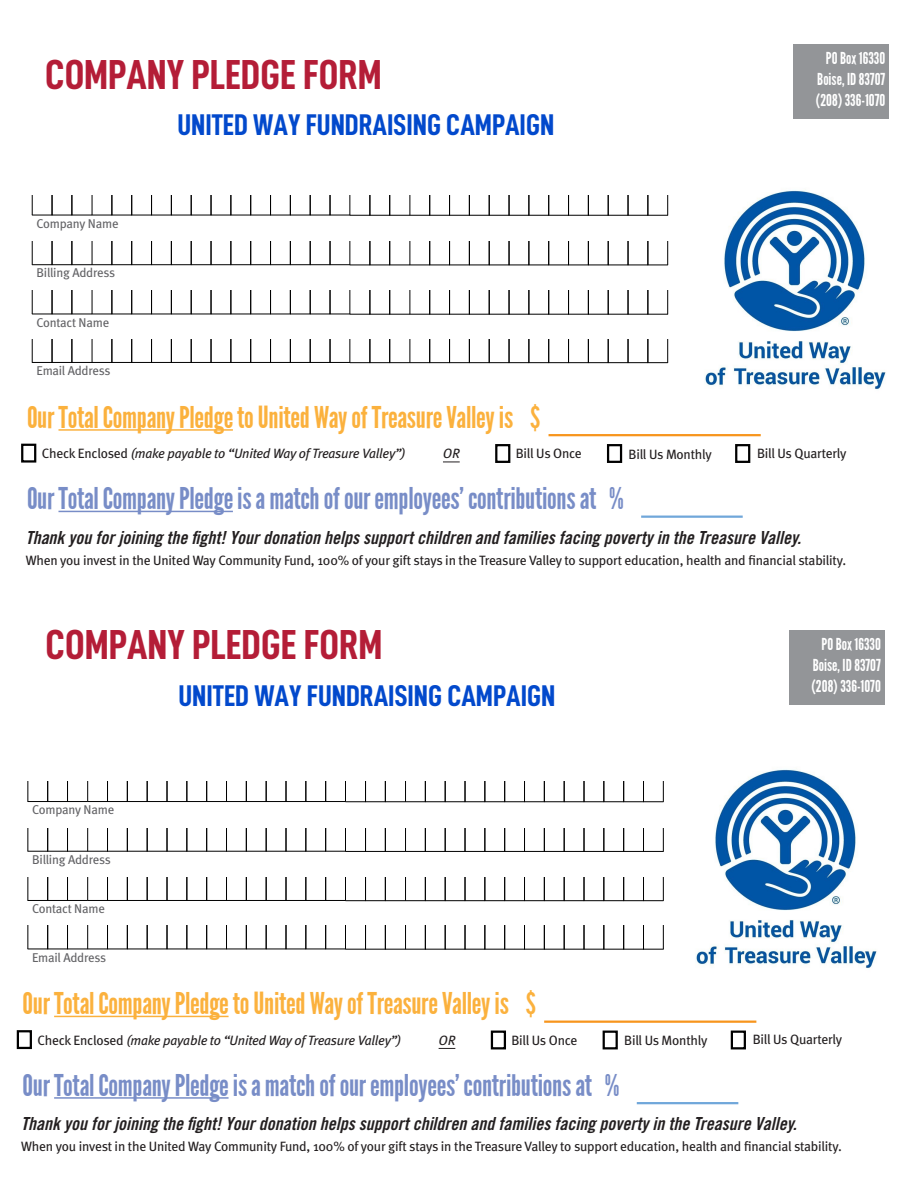
<style>
.page{position:relative;width:918px;height:1188px;background:#fff}
.page>*{position:absolute;margin:0;border:0;box-sizing:border-box;transform-origin:0 0}
.t1{font:42px "D DIN Condensed Bold";color:#b41d37}
.t2{font:30px "League Gothic";letter-spacing:-.01em;color:#788dc7}
.t3{font:30px "League Gothic";letter-spacing:-.01em;color:#fbb13d}
.t4{font:30px "D DIN Condensed Bold";color:#0249cc}
.t5{font:18px "Trade Gothic Bold Cond Twenty Obl";color:#231f20}
.t6{font:16.5px "League Gothic";color:#fff}
.t7{font:13.5px "Meta";letter-spacing:-.015em;color:#231f20}
.t8{font:italic 13.5px "Meta";letter-spacing:-.02em;color:#231f20}
.t9{font:13.5px "Meta Book Italic Caps";color:#231f20}
.t10{font:12.75px "Meta";letter-spacing:-.015em;color:#636366}
.s1{color:#fff}
.s2{font-style:normal}
.s3{font-size:27px;color:#fff}
</style>
<div class="page">
<div style="left:793px;top:44px;width:96px;height:74px;background:#939598"></div>
<div style="left:789px;top:630px;width:95px;height:75px;background:#939598"></div>
<hr style="left:58px;top:429px;width:175px;height:2px;background:#fbb13d">
<hr style="left:54px;top:1016px;width:175px;height:1px;background:#fbb13d">
<hr style="left:549px;top:434px;width:212px;height:2px;background:#f7951d">
<hr style="left:544px;top:1021px;width:212px;height:2px;background:#f7951d">
<hr style="left:641px;top:516px;width:102px;height:2px;background:#70a7da">
<hr style="left:637px;top:1102px;width:101px;height:2px;background:#70a7da">
<div style="left:21px;top:444px;width:15px;height:19px;border:2px solid #000"></div>
<div style="left:17px;top:1030px;width:15px;height:19px;border:2px solid #000"></div>
<div style="left:495px;top:444px;width:15px;height:19px;border:2px solid #000"></div>
<div style="left:491px;top:1031px;width:15px;height:18px;border:2px solid #000"></div>
<div style="left:735px;top:444px;width:15px;height:19px;border:2px solid #000"></div>
<div style="left:731px;top:1031px;width:15px;height:18px;border:2px solid #000"></div>
<div style="left:607px;top:444px;width:15px;height:19px;border:2px solid #000"></div>
<div style="left:603px;top:1031px;width:15px;height:18px;border:2px solid #000"></div>
<svg style="left:443px;top:462px;width:17px;height:1px"></svg>
<svg style="left:439px;top:1048px;width:16px;height:1px"></svg>
<svg style="left:32px;top:195px;width:636px;height:21px"></svg>
<svg style="left:28px;top:781px;width:636px;height:21px"></svg>
<svg style="left:31px;top:241px;width:637px;height:25px"></svg>
<svg style="left:27px;top:828px;width:637px;height:24px"></svg>
<svg style="left:32px;top:290px;width:636px;height:25px"></svg>
<svg style="left:28px;top:877px;width:636px;height:24px"></svg>
<svg style="left:32px;top:339px;width:636px;height:24px"></svg>
<svg style="left:28px;top:925px;width:636px;height:25px"></svg>
<hr style="left:58px;top:511px;width:175px;height:1px;background:#788dc7">
<hr style="left:54px;top:1097px;width:175px;height:2px;background:#788dc7">
<img style="left:705px;top:190px;width:181px;height:200px">
<img style="left:696px;top:769px;width:181px;height:200px">
<p class="t1" style="left:45px;top:51px;width:338px">COMPANY PLEDGE FORM</p>
<p class="t4" style="left:177px;top:108px;width:393px">UNITED WAY FUNDRAISING CAMPAIGN<span class="s1">N</span></p>
<p class="t10" style="left:36px;top:216px;width:84px">Company Name</p>
<p class="t10" style="left:36px;top:265px;width:80px">Billing Address</p>
<p class="t10" style="left:36px;top:315px;width:74px">Contact Name</p>
<p class="t10" style="left:36px;top:363px;width:76px">Email Address</p>
<p class="t3" style="left:27px;top:400px;width:515px">Our Total Company Pledge to United Way of Treasure Valley is $</p>
<p class="t8" style="left:42px;top:445px;width:365px"><span class="s2">Check Enclosed</span> (make payable to “United Way of Treasure Valley”)</p>
<p class="t9" style="left:443px;top:445px;width:18px">OR</p>
<p class="t7" style="left:516px;top:445px;width:67px">Bill Us Once</p>
<p class="t7" style="left:629px;top:446px;width:85px">Bill Us Monthly</p>
<p class="t2" style="left:27px;top:481px;width:598px">Our Total Company Pledge is a match of our employees’ contributions at %</p>
<p class="t6" style="left:826px;top:48px;width:61px">PO Box 16330</p>
<p class="t6" style="left:817px;top:69px;width:69px">Boise, ID 83707</p>
<p class="t6" style="left:816px;top:90px;width:71px">(208) 336-1070</p>
<p class="t7" style="left:757px;top:445px;width:91px">Bill Us Quarterly</p>
<p class="t5" style="left:26px;top:526px;width:777px">Thank you for joining the fight! Your donation helps support children and families facing poverty in the Treasure Valley.</p>
<p class="t7" style="left:26px;top:552px;width:822px">When you invest in the United Way Community Fund, 100% of your gift stays in the Treasure Valley to support education, health and financial stability.</p>
<h1 class="t1" style="left:46px;top:622px;width:338px">COMPANY PLEDGE FORM</h1>
<p class="t10" style="left:32px;top:802px;width:84px">Company Name</p>
<p class="t10" style="left:32px;top:852px;width:80px">Billing Address</p>
<p class="t10" style="left:32px;top:901px;width:74px">Contact Name</p>
<p class="t10" style="left:32px;top:950px;width:76px">Email Address</p>
<h2 class="t4" style="left:179px;top:679px;width:391px">UNITED WAY FUNDRAISING CAMPAIGN<span class="s3">N</span></h2>
<p class="t3" style="left:23px;top:986px;width:515px">Our Total Company Pledge to United Way of Treasure Valley is $</p>
<p class="t8" style="left:37px;top:1032px;width:365px"><span class="s2">Check Enclosed</span> (make payable to “United Way of Treasure Valley”)</p>
<p class="t9" style="left:439px;top:1032px;width:18px">OR</p>
<p class="t7" style="left:511px;top:1032px;width:67px">Bill Us Once</p>
<p class="t7" style="left:624px;top:1033px;width:85px">Bill Us Monthly</p>
<p class="t2" style="left:23px;top:1068px;width:598px">Our Total Company Pledge is a match of our employees’ contributions at %</p>
<p class="t6" style="left:822px;top:635px;width:61px">PO Box 16330</p>
<p class="t6" style="left:813px;top:656px;width:69px">Boise, ID 83707</p>
<p class="t6" style="left:811px;top:677px;width:71px">(208) 336-1070</p>
<p class="t7" style="left:753px;top:1032px;width:91px">Bill Us Quarterly</p>
<p class="t5" style="left:21px;top:1113px;width:777px">Thank you for joining the fight! Your donation helps support children and families facing poverty in the Treasure Valley.</p>
<p class="t7" style="left:21px;top:1139px;width:822px">When you invest in the United Way Community Fund, 100% of your gift stays in the Treasure Valley to support education, health and financial stability.</p>
</div>
